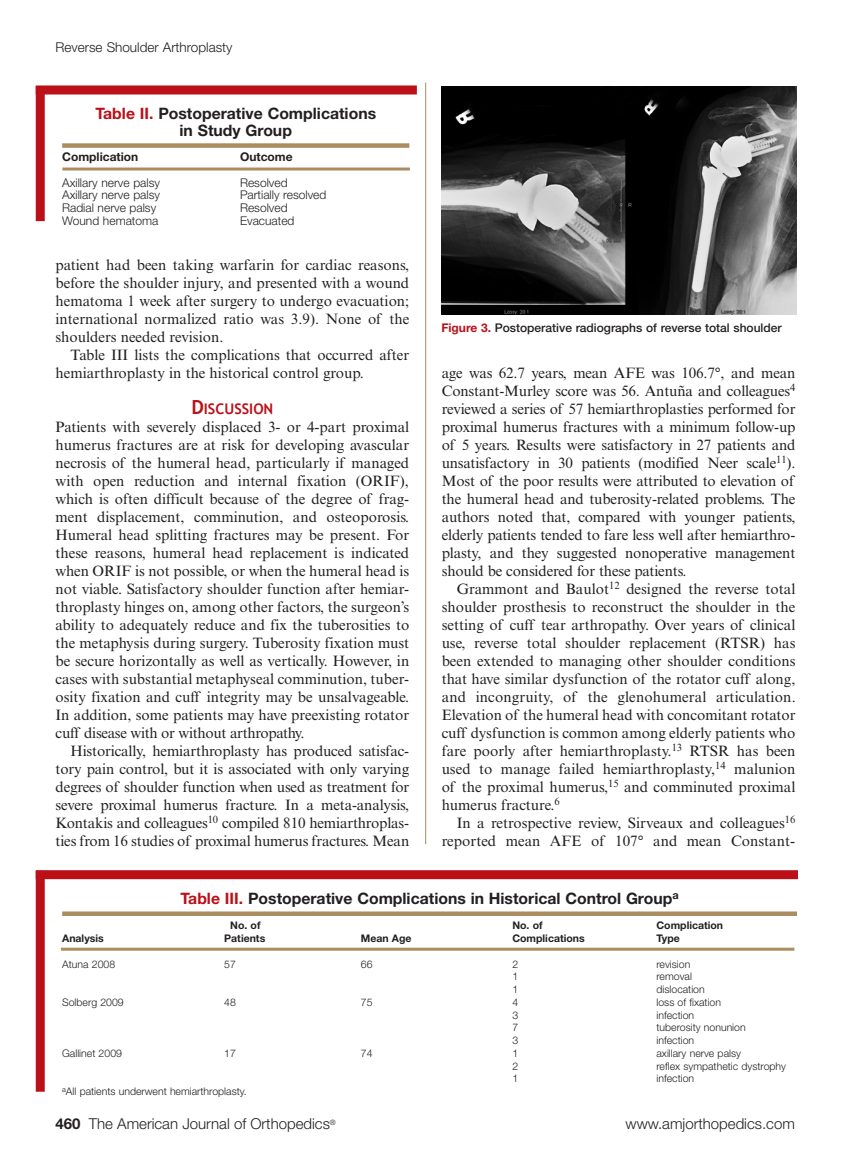
<style>
.page{position:relative;width:851px;height:1161px;background:#fff}
.page>*{position:absolute;margin:0;border:0;box-sizing:border-box;transform-origin:0 0}
.tbl_hd{font:700 15.75px/16.5px "Helvetica Neue LT Std";color:#231f20;text-align:center}
.text_2{font:15px/18px "Times New Roman MT Std";color:#231f20;text-align:justify}
.text_1{font:15px/18px "Times New Roman MT Std";letter-spacing:-.02em;color:#231f20;text-align:justify}
.t1{font:300 15px "Helvetica Neue LT Std";color:#231f20}
.hd1{font:700 14.7px "Trebuchet MS";color:#bb1018}
.running_hd_left{font:300 13.5px "Helvetica Neue LT Std";color:#231f20}
.tbl_text{font:300 12px "Helvetica Neue LT Std";color:#231f20}
.t2{font:500 12px "Helvetica Neue LT Std";color:#231f20}
.tbl_text-2{font:700 12px "Helvetica Neue LT Std";color:#231f20}
.tbl_text-3{font:300 10.5px "Helvetica Neue LT Std";color:#231f20}
.tbl_text-4{font:700 10.5px "Helvetica Neue LT Std";color:#231f20}
.s1{color:#bb1018}
.s2{font-size:19.5px}
.s3{font-weight:700;color:#bb1018}
.s4{font-weight:700}
</style>
<div class="page">
<div style="left:36px;top:86px;width:9px;height:135px;background:#bb1018"></div>
<div style="left:36px;top:86px;width:381px;height:8px;background:#bb1018"></div>
<div style="left:62px;top:143px;width:347px;height:5px;background:#ab8d60"></div>
<hr style="left:62px;top:168px;width:348px;height:3px;background:#ab8d60">
<hr style="left:425px;top:83px;width:1px;height:761px;background:#ab8d60">
<img style="left:441px;top:86px;width:355px;height:228px">
<div style="left:36px;top:871px;width:9px;height:221px;background:#bb1018"></div>
<div style="left:36px;top:870px;width:762px;height:9px;background:#bb1018"></div>
<div style="left:62px;top:911px;width:735px;height:5px;background:#ab8d60"></div>
<hr style="left:61px;top:948px;width:733px;height:3px;background:#ab8d60">
<p class="running_hd_left" style="left:56px;top:39px;width:178px">Reverse Shoulder Arthroplasty</p>
<p class="tbl_hd" style="left:95px;top:105px;width:282px"><span class="s1">Table II.</span> Postoperative Complications in Study Group</p>
<p class="tbl_text-2" style="left:62px;top:150px;width:78px">Complication</p>
<p class="tbl_text-2" style="left:240px;top:150px;width:54px">Outcome</p>
<p class="tbl_text" style="left:62px;top:175px;width:99px">Axillary nerve palsy</p>
<p class="tbl_text" style="left:240px;top:175px;width:49px">Resolved</p>
<p class="tbl_text" style="left:62px;top:188px;width:99px">Axillary nerve palsy</p>
<p class="tbl_text" style="left:240px;top:188px;width:88px">Partially resolved</p>
<p class="tbl_text" style="left:62px;top:201px;width:96px">Radial nerve palsy</p>
<p class="tbl_text" style="left:240px;top:201px;width:49px">Resolved</p>
<p class="tbl_text" style="left:62px;top:213px;width:98px">Wound hematoma</p>
<p class="tbl_text" style="left:240px;top:213px;width:56px">Evacuated</p>
<p class="text_2" style="left:56px;top:256px;width:355px">patient had been taking warfarin for cardiac reasons, before the shoulder injury, and presented with a wound hematoma 1 week after surgery to undergo evacuation; international normalized ratio was 3.9). None of the shoulders needed revision.</p>
<p class="text_2" style="left:56px;top:346px;width:355px;text-indent:15px">Table III lists the complications that occurred after hemiarthroplasty in the historical control group.</p>
<p class="hd1" style="left:191px;top:400px;width:83px"><span class="s2">D</span>ISCUSSION</p>
<p class="text_1" style="left:56px;top:418px;width:355px">Patients with severely displaced 3- or 4-part proximal humerus fractures are at risk for developing avascular necrosis of the humeral head, particularly if managed with open reduction and internal fixation (ORIF), which is often difficult because of the degree of frag&shy;ment displacement, comminution, and osteoporosis.<br>Humeral head splitting fractures may be present. For these reasons, humeral head replacement is indicated when ORIF is not possible, or when the humeral head is not viable. Satisfactory shoulder function after hemiar&shy;throplasty hinges on, among other factors, the surgeon’s ability to adequately reduce and fix the tuberosities to the metaphysis during surgery. Tuberosity fixation must be secure horizontally as well as vertically. However, in cases with substantial metaphyseal comminution, tuber&shy;osity fixation and cuff integrity may be unsalvageable.<br>In addition, some patients may have preexisting rotator cuff disease with or without arthropathy.</p>
<p class="text_2" style="left:56px;top:742px;width:355px;text-indent:15px">Historically, hemiarthroplasty has produced satisfac&shy;tory pain control, but it is associated with only varying degrees of shoulder function when used as treatment for severe proximal humerus fracture. In a meta-analysis, Kontakis and colleagues<sup>10</sup> compiled 810 hemiarthroplas&shy;ties from 16 studies of proximal humerus fractures. Mean</p>
<p class="t2" style="left:441px;top:321px;width:342px"><span class="s3">Figure 3.</span> Postoperative radiographs of reverse total shoulder</p>
<p class="text_2" style="left:441px;top:364px;width:355px">age was 62.7 years, mean AFE was 106.7°, and mean Constant-Murley score was 56. Antuña and colleagues<sup>4 </sup>reviewed a series of 57 hemiarthroplasties performed for proximal humerus fractures with a minimum follow-up of 5 years. Results were satisfactory in 27 patients and unsatisfactory in 30 patients (modified Neer scale<sup>11</sup>).<br>Most of the poor results were attributed to elevation of the humeral head and tuberosity-related problems. The authors noted that, compared with younger patients, elderly patients tended to fare less well after hemiarthro&shy;plasty, and they suggested nonoperative management should be considered for these patients.</p>
<p class="text_2" style="left:441px;top:580px;width:355px;text-indent:15px">Grammont and Baulot<sup>12</sup> designed the reverse total shoulder prosthesis to reconstruct the shoulder in the setting of cuff tear arthropathy. Over years of clinical use, reverse total shoulder replacement (RTSR) has been extended to managing other shoulder conditions that have similar dysfunction of the rotator cuff along, and incongruity, of the glenohumeral articulation.<br>Elevation of the humeral head with concomitant rotator cuff dysfunction is common among elderly patients who fare poorly after hemiarthroplasty.<sup>13</sup> RTSR has been used to manage failed hemiarthroplasty,<sup>14</sup> malunion of the proximal humerus,<sup>15</sup> and comminuted proximal humerus fracture.<sup>6</sup></p>
<p class="text_2" style="left:441px;top:814px;width:355px;text-align:right">In a retrospective review, Sirveaux and colleagues<sup>16 </sup>reported mean AFE of 107° and mean Constant-</p>
<p class="tbl_hd" style="left:180px;top:890px;width:500px"><span class="s1">Table III.</span> Postoperative Complications in Historical Control Group<sup>a</sup></p>
<p class="tbl_text-4" style="left:230px;top:919px;width:32px">No. of</p>
<p class="tbl_text-4" style="left:512px;top:919px;width:32px">No. of</p>
<p class="tbl_text-4" style="left:656px;top:919px;width:68px">Complication</p>
<p class="tbl_text-4" style="left:62px;top:932px;width:43px">Analysis</p>
<p class="tbl_text-4" style="left:224px;top:932px;width:43px">Patients</p>
<p class="tbl_text-4" style="left:361px;top:932px;width:52px">Mean Age</p>
<p class="tbl_text-4" style="left:512px;top:932px;width:74px">Complications</p>
<p class="tbl_text-4" style="left:656px;top:932px;width:25px">Type</p>
<p class="tbl_text-3" style="left:62px;top:958px;width:55px">Atuna 2008</p>
<p class="tbl_text-3" style="left:224px;top:958px;width:13px">57</p>
<p class="tbl_text-3" style="left:361px;top:958px;width:13px">66</p>
<p class="tbl_text-3" style="left:512px;top:958px;width:7px">2</p>
<p class="tbl_text-3" style="left:656px;top:958px;width:35px">revision</p>
<p class="tbl_text-3" style="left:512px;top:970px;width:7px">1</p>
<p class="tbl_text-3" style="left:656px;top:970px;width:37px">removal</p>
<p class="tbl_text-3" style="left:512px;top:983px;width:7px">1</p>
<p class="tbl_text-3" style="left:656px;top:983px;width:50px">dislocation</p>
<p class="tbl_text-3" style="left:62px;top:996px;width:63px">Solberg 2009</p>
<p class="tbl_text-3" style="left:224px;top:996px;width:13px">48</p>
<p class="tbl_text-3" style="left:361px;top:996px;width:13px">75</p>
<p class="tbl_text-3" style="left:512px;top:996px;width:7px">4</p>
<p class="tbl_text-3" style="left:656px;top:996px;width:66px">loss of fixation</p>
<p class="tbl_text-3" style="left:512px;top:1009px;width:7px">3</p>
<p class="tbl_text-3" style="left:656px;top:1009px;width:39px">infection</p>
<p class="tbl_text-3" style="left:512px;top:1021px;width:7px">7</p>
<p class="tbl_text-3" style="left:656px;top:1021px;width:91px">tuberosity nonunion</p>
<p class="tbl_text-3" style="left:512px;top:1034px;width:7px">3</p>
<p class="tbl_text-3" style="left:656px;top:1034px;width:39px">infection</p>
<p class="tbl_text-3" style="left:62px;top:1047px;width:61px">Gallinet 2009</p>
<p class="tbl_text-3" style="left:224px;top:1047px;width:13px">17</p>
<p class="tbl_text-3" style="left:361px;top:1047px;width:13px">74</p>
<p class="tbl_text-3" style="left:512px;top:1047px;width:7px">1</p>
<p class="tbl_text-3" style="left:656px;top:1047px;width:86px">axillary nerve palsy</p>
<p class="tbl_text-3" style="left:512px;top:1060px;width:7px">2</p>
<p class="tbl_text-3" style="left:656px;top:1060px;width:131px">reflex sympathetic dystrophy</p>
<p class="tbl_text-3" style="left:512px;top:1072px;width:7px">1</p>
<p class="tbl_text-3" style="left:656px;top:1072px;width:39px">infection</p>
<p class="tbl_text-3" style="left:62px;top:1085px;width:186px"><sup>a</sup>All patients underwent hemiarthroplasty.</p>
<p class="t1" style="left:56px;top:1114px;width:282px"><span class="s4">460</span> The American Journal of Orthopedics<sup>®</sup></p>
<p class="t1" style="left:625px;top:1114px;width:171px">www.amjorthopedics.com</p>
</div>
